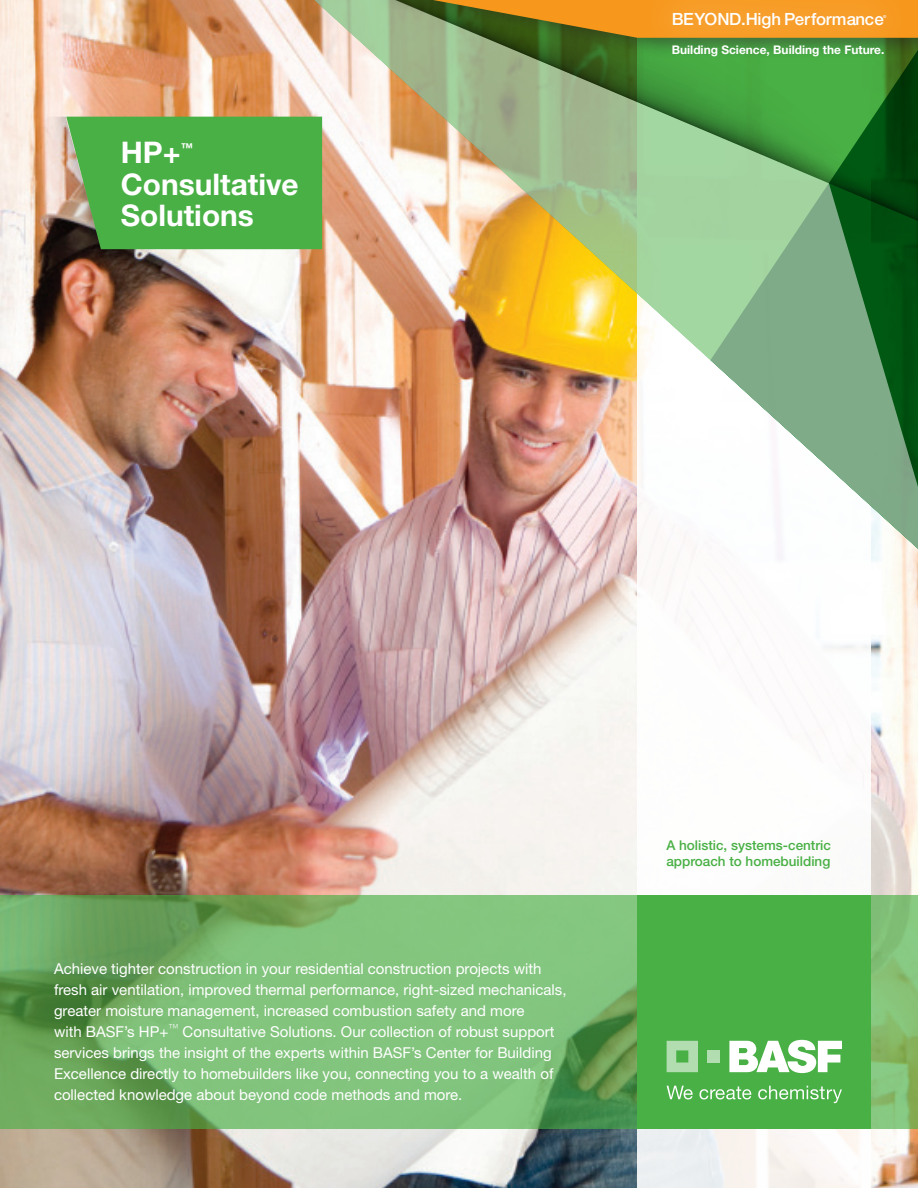
<style>
.page{position:relative;width:918px;height:1188px;background:#fff}
.page>*{position:absolute;margin:0;border:0;box-sizing:border-box;transform-origin:0 0}
.t1{font:700 29.85px/31.3px "Helvetica Neue";color:#fff}
.LT__Helv_55___25_30p{font:500 16.8px "Helvetica Neue";letter-spacing:-.015em;color:#fff}
.t2{font:15px/21px "Helvetica Neue";color:#fff}
.t3{font:500 13.5px/16.2px "Helvetica Neue";color:#49b045}
.t4{font:700 12.3px "Helvetica Neue";color:#fff}
.LT__Helv_55___25_30p-2{font:700 11.85px "Helvetica Neue";color:#fff}
.LT__Helv_55___25_30p-3{font:500 4.2px "Helvetica Neue";color:#fff}
</style>
<div class="page">
<img style="left:0;top:0;width:918px;height:1188px">
<div style="left:637px;top:0;width:234px;height:1188px;background:#fff"></div>
<svg style="left:0;top:895px;width:918px;height:233px;background:#77b66e"></svg>
<div style="left:637px;top:895px;width:234px;height:233px;background:#49b045"></div>
<svg style="left:667px;top:1041px;width:31px;height:31px"></svg>
<div style="left:708px;top:1050px;width:12px;height:13px;background:#b1ddb0"></div>
<svg style="left:729px;top:1040px;width:113px;height:33px"></svg>
<svg style="left:667px;top:1086px;width:26px;height:13px"></svg>
<svg style="left:700px;top:1087px;width:51px;height:12px"></svg>
<svg style="left:758px;top:1086px;width:84px;height:17px"></svg>
<img style="left:314px;top:219px;width:604px;height:330px">
<svg style="left:314px;top:0;width:119px;height:219px"></svg>
<div style="left:370px;top:0;width:548px;height:60px;background:#231f20;opacity:.5"></div>
<svg style="left:433px;top:0;width:485px;height:284px;background:#84a865"></svg>
<div style="left:640px;top:0;width:276px;height:61px;background:#fff;opacity:.6"></div>
<svg style="left:22px;top:117px;width:300px;height:132px;background:#61ad55"></svg>
<p class="t1" style="left:121px;top:136px;width:61px">HP+</p>
<p class="t4" style="left:181px;top:140px;width:14px">™</p>
<p class="t1" style="left:121px;top:168px;width:179px">Consultative<br>Solutions</p>
<p class="LT__Helv_55___25_30p" style="left:672px;top:9px;width:214px">BEYOND.High Performance</p>
<p class="LT__Helv_55___25_30p-3" style="left:883px;top:14px;width:5px">®</p>
<p class="LT__Helv_55___25_30p-2" style="left:672px;top:43px;width:214px">Building Science, Building the Future.</p>
<p class="t2" style="left:54px;top:957px;width:514px">Achieve tighter construction in your residential construction projects with fresh air ventilation, improved thermal performance, right-sized mechanicals, greater moisture management, increased combustion safety and more<br>with BASF’s HP+<sup>™</sup> Consultative Solutions. Our collection of robust support services brings the insight of the experts within BASF’s Center for Building Excellence directly to homebuilders like you, connecting you to a wealth of collected knowledge about beyond code methods and more.</p>
<p class="t3" style="left:666px;top:837px;width:166px">A holistic, systems-centric approach to homebuilding</p>
</div>
